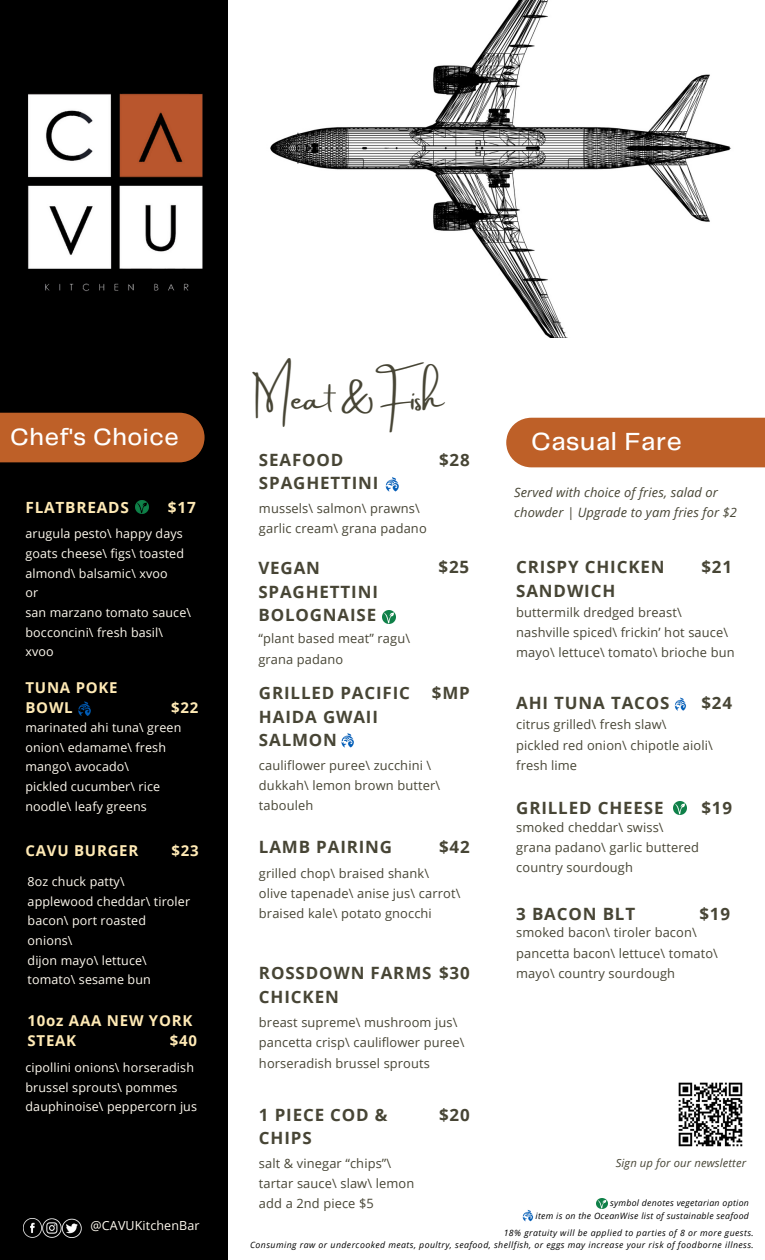
<style>
.page{position:relative;width:765px;height:1260px;background:#fff}
.page>*{position:absolute;margin:0;border:0;box-sizing:border-box;transform-origin:0 0}
.t1{font:32.88px "Amsterdam Two";color:#474535}
.t2{font:500 25.75px "Telegraf";letter-spacing:.025em;color:#fff}
.t3{font:500 24.38px "Telegraf";letter-spacing:.025em;color:#fff}
.t4{font:700 17px/23.5px "Open Sans";letter-spacing:.05em;color:#474535}
.t5{font:700 15.38px "Open Sans";letter-spacing:.05em;color:#ffeab5}
.t6{font:700 15px/20.6px "Open Sans";letter-spacing:.05em;color:#ffeab5}
.t7{font:12.88px/20.2px "Open Sans";letter-spacing:.01em;color:#474535}
.t8{font:italic 12.88px/19.8px "Open Sans";letter-spacing:.01em;color:#474535}
.t9{font:12.5px/19.8px "Open Sans";letter-spacing:.01em;color:#fffbf0}
.t10{font:italic 11.25px "Open Sans";letter-spacing:.01em;color:#474535}
.t11{font:italic 8.75px "Open Sans";letter-spacing:.05em;color:#000}
.t12{font:italic 8.75px "Open Sans";letter-spacing:.03em;color:#000}
</style>
<div class="page">
<img style="left:227px;top:0;width:504px;height:337px">
<div style="left:0;top:0;width:227px;height:1260px;background:#000"></div>
<div style="left:506px;top:418px;width:259px;height:49px;background:#be6028"></div>
<img style="left:385px;top:477px;width:14px;height:15px">
<img style="left:341px;top:733px;width:13px;height:15px">
<img style="left:382px;top:610px;width:14px;height:14px">
<img style="left:674px;top:697px;width:12px;height:14px">
<img style="left:673px;top:801px;width:13px;height:14px">
<svg style="left:136px;top:501px;width:13px;height:13px"></svg>
<div style="left:0;top:413px;width:205px;height:49px;background:#be6028"></div>
<img style="left:78px;top:701px;width:13px;height:15px">
<img style="left:27px;top:93px;width:176px;height:199px">
<svg style="left:522px;top:1210px;width:11px;height:12px"></svg>
<svg style="left:597px;top:1199px;width:10px;height:10px"></svg>
<img style="left:678px;top:1082px;width:65px;height:65px">
<img style="left:24px;top:1219px;width:58px;height:18px">
<p class="t1" style="left:258px;top:380px;width:187px">Meat &amp;Fish</p>
<p class="t3" style="left:10px;top:426px;width:170px">Chef's Choice</p>
<p class="t2" style="left:531px;top:430px;width:152px">Casual Fare</p>
<p class="t5" style="left:25px;top:497px;width:105px">FLATBREADS</p>
<p class="t5" style="left:168px;top:497px;width:29px">$17</p>
<p class="t9" style="left:25px;top:523px;width:160px;text-align:justify">arugula pesto\ happy days goats cheese\ figs\ toasted almond\ balsamic\ xvoo</p>
<p class="t9" style="left:25px;top:583px;width:14px">or</p>
<p class="t9" style="left:25px;top:602px;width:167px">san marzano tomato sauce\ bocconcini\ fresh basil\ xvoo</p>
<p class="t6" style="left:25px;top:676px;width:94px">TUNA POKE</p>
<p class="t6" style="left:25px;top:697px;width:49px">BOWL</p>
<p class="t6" style="left:171px;top:697px;width:29px">$22</p>
<p class="t9" style="left:25px;top:717px;width:157px">marinated ahi tuna\ green onion\ edamame\ fresh mango\ avocado\</p>
<p class="t9" style="left:25px;top:776px;width:136px">pickled cucumber\ rice noodle\ leafy greens</p>
<p class="t6" style="left:25px;top:840px;width:114px">CAVU BURGER</p>
<p class="t6" style="left:172px;top:840px;width:29px">$23</p>
<p class="t9" style="left:28px;top:871px;width:164px">8oz chuck patty\ applewood cheddar\ tiroler bacon\ port roasted onions\</p>
<p class="t9" style="left:28px;top:950px;width:125px">dijon mayo\ lettuce\ tomato\ sesame bun</p>
<p class="t6" style="left:28px;top:1009px;width:166px">10oz AAA NEW YORK<br>STEAK</p>
<p class="t6" style="left:170px;top:1030px;width:29px">$40</p>
<p class="t9" style="left:25px;top:1057px;width:173px">cipollini onions\ horseradish brussel sprouts\ pommes dauphinoise\ peppercorn jus</p>
<p class="t9" style="left:91px;top:1215px;width:110px">@CAVUKitchenBar</p>
<p class="t4" style="left:259px;top:447px;width:86px">SEAFOOD</p>
<p class="t4" style="left:439px;top:447px;width:32px">$28</p>
<p class="t4" style="left:259px;top:471px;width:121px">SPAGHETTINI</p>
<p class="t7" style="left:259px;top:498px;width:162px">mussels\ salmon\ prawns\</p>
<p class="t7" style="left:259px;top:518px;width:169px">garlic cream\ grana padano</p>
<p class="t4" style="left:258px;top:556px;width:121px">VEGAN<br>SPAGHETTINI<br>BOLOGNAISE</p>
<p class="t4" style="left:439px;top:555px;width:32px">$25</p>
<p class="t7" style="left:258px;top:628px;width:153px">“plant based meat” ragu\</p>
<p class="t7" style="left:258px;top:648px;width:86px">grana padano</p>
<p class="t4" style="left:432px;top:681px;width:39px">$MP</p>
<p class="t4" style="left:259px;top:681px;width:153px">GRILLED PACIFIC<br>HAIDA GWAII<br>SALMON</p>
<p class="t7" style="left:259px;top:755px;width:183px">cauliflower puree\ zucchini \ dukkah\ lemon brown butter\ tabouleh</p>
<p class="t8" style="left:514px;top:482px;width:224px">Served with choice of fries, salad or chowder | Upgrade to yam fries for $2</p>
<p class="t4" style="left:701px;top:555px;width:32px">$21</p>
<p class="t4" style="left:516px;top:555px;width:150px">CRISPY CHICKEN<br>SANDWICH</p>
<p class="t7" style="left:516px;top:602px;width:167px">buttermilk dredged breast\</p>
<p class="t7" style="left:516px;top:622px;width:220px">nashville spiced\ frickin’ hot sauce\ mayo\ lettuce\ tomato\ brioche bun</p>
<p class="t4" style="left:516px;top:690px;width:155px">AHI TUNA TACOS</p>
<p class="t4" style="left:701px;top:690px;width:32px">$24</p>
<p class="t7" style="left:516px;top:714px;width:152px">citrus grilled\ fresh slaw\</p>
<p class="t7" style="left:516px;top:735px;width:198px">pickled red onion\ chipotle aioli\ fresh lime</p>
<p class="t4" style="left:516px;top:796px;width:149px">GRILLED CHEESE</p>
<p class="t4" style="left:701px;top:796px;width:32px">$19</p>
<p class="t7" style="left:516px;top:817px;width:149px">smoked cheddar\ swiss\</p>
<p class="t7" style="left:516px;top:837px;width:184px">grana padano\ garlic buttered country sourdough</p>
<p class="t4" style="left:439px;top:835px;width:32px">$42</p>
<p class="t4" style="left:259px;top:835px;width:135px">LAMB PAIRING</p>
<p class="t7" style="left:259px;top:862px;width:172px">grilled chop\ braised shank\</p>
<p class="t7" style="left:259px;top:883px;width:203px">olive tapenade\ anise jus\ carrot\ braised kale\ potato gnocchi</p>
<p class="t4" style="left:516px;top:902px;width:120px">3 BACON BLT</p>
<p class="t4" style="left:699px;top:902px;width:32px">$19</p>
<p class="t7" style="left:516px;top:922px;width:203px">smoked bacon\ tiroler bacon\ pancetta bacon\ lettuce\ tomato\ mayo\ country sourdough</p>
<p class="t4" style="left:259px;top:961px;width:212px">ROSSDOWN FARMS $30<br>CHICKEN</p>
<p class="t7" style="left:259px;top:1012px;width:207px">breast supreme\ mushroom jus\ pancetta crisp\ cauliflower puree\</p>
<p class="t7" style="left:259px;top:1053px;width:173px">horseradish brussel sprouts</p>
<p class="t4" style="left:259px;top:1102px;width:130px">1 PIECE COD &amp;</p>
<p class="t4" style="left:439px;top:1102px;width:32px">$20</p>
<p class="t4" style="left:259px;top:1126px;width:54px">CHIPS</p>
<p class="t7" style="left:259px;top:1153px;width:134px">salt &amp; vinegar “chips”\</p>
<p class="t7" style="left:259px;top:1173px;width:157px">tartar sauce\ slaw\ lemon</p>
<p class="t7" style="left:259px;top:1193px;width:116px">add a 2nd piece $5</p>
<p class="t10" style="left:616px;top:1155px;width:132px">Sign up for our newsletter</p>
<p class="t12" style="left:610px;top:1197px;width:140px">symbol denotes vegetarian option</p>
<p class="t11" style="left:504px;top:1227px;width:252px">18% gratuity will be applied to parties of 8 or more guests.</p>
<p class="t11" style="left:250px;top:1238px;width:505px">Consuming raw or undercooked meats, poultry, seafood, shellfish, or eggs may increase your risk of foodborne illness.</p>
<p class="t12" style="left:536px;top:1210px;width:215px">item is on the OceanWise list of sustainable seafood</p>
</div>
